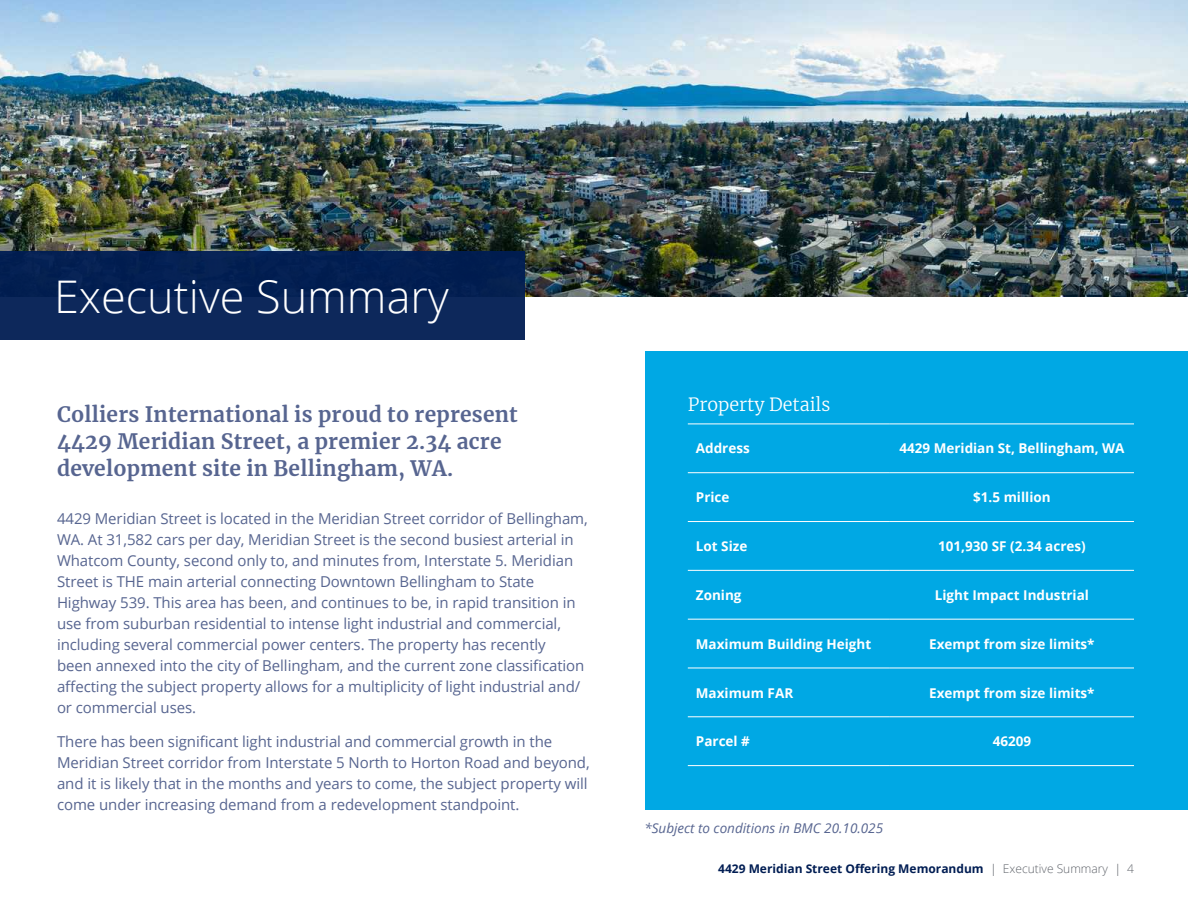
<style>
.page{position:relative;width:1188px;height:918px;background:#fff}
.page>*{position:absolute;margin:0;border:0;box-sizing:border-box;transform-origin:0 0}
.t1{font:300 45px "Open Sans";color:#fff}
.t2{font:700 21px/27px "Merriweather";letter-spacing:.01em;color:#576590}
.t3{font:300 18px "Merriweather";color:#fff}
.t4{font:15px/21px "Open Sans";letter-spacing:-.005em;color:#576590}
.t5{font:700 13.5px "Open Sans";color:#fff}
.t6{font:italic 13.5px "Open Sans";color:#576590}
.t7{font:700 12px "Open Sans";color:#001d53}
.s1{font-weight:300;font-style:italic;color:#5f636a}
.s2{font-weight:300;color:#5f636a}
</style>
<div class="page">
<img style="left:0;top:0;width:1188px;height:296px">
<div style="left:646px;top:352px;width:542px;height:458px;background:#00a8e4"></div>
<div style="left:0;top:251px;width:525px;height:89px;background:#082457"></div>
<hr style="left:688px;top:424px;width:202px;height:1px;background:#fff">
<hr style="left:890px;top:424px;width:244px;height:1px;background:#fff">
<hr style="left:688px;top:472px;width:202px;height:1px;background:#fff">
<hr style="left:890px;top:472px;width:244px;height:1px;background:#fff">
<hr style="left:688px;top:521px;width:202px;height:1px;background:#fff">
<hr style="left:890px;top:521px;width:244px;height:1px;background:#fff">
<hr style="left:688px;top:570px;width:202px;height:1px;background:#fff">
<hr style="left:890px;top:570px;width:244px;height:1px;background:#fff">
<hr style="left:688px;top:619px;width:202px;height:1px;background:#fff">
<hr style="left:890px;top:619px;width:244px;height:1px;background:#fff">
<hr style="left:688px;top:668px;width:202px;height:1px;background:#fff">
<hr style="left:890px;top:668px;width:244px;height:1px;background:#fff">
<hr style="left:688px;top:716px;width:202px;height:1px;background:#fff">
<hr style="left:890px;top:716px;width:244px;height:1px;background:#fff">
<hr style="left:688px;top:765px;width:202px;height:1px;background:#fff">
<hr style="left:890px;top:765px;width:244px;height:1px;background:#fff">
<h1 class="t1" style="left:54px;top:265px;width:396px">Executive Summary</h1>
<h2 class="t2" style="left:57px;top:400px;width:462px">Colliers International is proud to represent<br>4429 Meridian Street, a premier 2.34 acre development site in Bellingham, WA.</h2>
<p class="t4" style="left:57px;top:507px;width:532px">4429 Meridian Street is located in the Meridian Street corridor of Bellingham, WA. At 31,582 cars per day, Meridian Street is the second busiest arterial in Whatcom County, second only to, and minutes from, Interstate 5. Meridian Street is THE main arterial connecting Downtown Bellingham to State Highway 539. This area has been, and continues to be, in rapid transition in use from suburban residential to intense light industrial and commercial, including several commercial power centers. The property has recently<br>been annexed into the city of Bellingham, and the current zone classification affecting the subject property allows for a multiplicity of light industrial and/ or commercial uses.</p>
<p class="t4" style="left:57px;top:731px;width:534px">There has been significant light industrial and commercial growth in the Meridian Street corridor from Interstate 5 North to Horton Road and beyond, and it is likely that in the months and years to come, the subject property will come under increasing demand from a redevelopment standpoint.</p>
<p class="t3" style="left:688px;top:392px;width:144px">Property Details</p>
<p class="t5" style="left:696px;top:439px;width:55px">Address</p>
<p class="t5" style="left:899px;top:439px;width:227px">4429 Meridian St, Bellingham, WA</p>
<p class="t5" style="left:696px;top:488px;width:35px">Price</p>
<p class="t5" style="left:973px;top:488px;width:79px">$1.5 million</p>
<p class="t5" style="left:696px;top:537px;width:53px">Lot Size</p>
<p class="t5" style="left:938px;top:537px;width:149px">101,930 SF (2.34 acres)</p>
<p class="t5" style="left:696px;top:585px;width:47px">Zoning</p>
<p class="t5" style="left:935px;top:585px;width:156px">Light Impact Industrial</p>
<p class="t5" style="left:696px;top:634px;width:177px">Maximum Building Height</p>
<p class="t5" style="left:929px;top:634px;width:167px">Exempt from size limits*</p>
<p class="t5" style="left:696px;top:683px;width:99px">Maximum FAR</p>
<p class="t5" style="left:929px;top:683px;width:167px">Exempt from size limits*</p>
<p class="t5" style="left:696px;top:732px;width:56px">Parcel #</p>
<p class="t5" style="left:993px;top:732px;width:40px">46209</p>
<p class="t6" style="left:644px;top:819px;width:240px">*Subject to conditions in BMC 20.10.025</p>
<p class="t7" style="left:718px;top:860px;width:417px">4429 Meridian Street Offering Memorandum <span class="s1">|</span> <span class="s2">Executive Summary</span> <span class="s1">|</span> <span class="s2">4</span></p>
</div>
